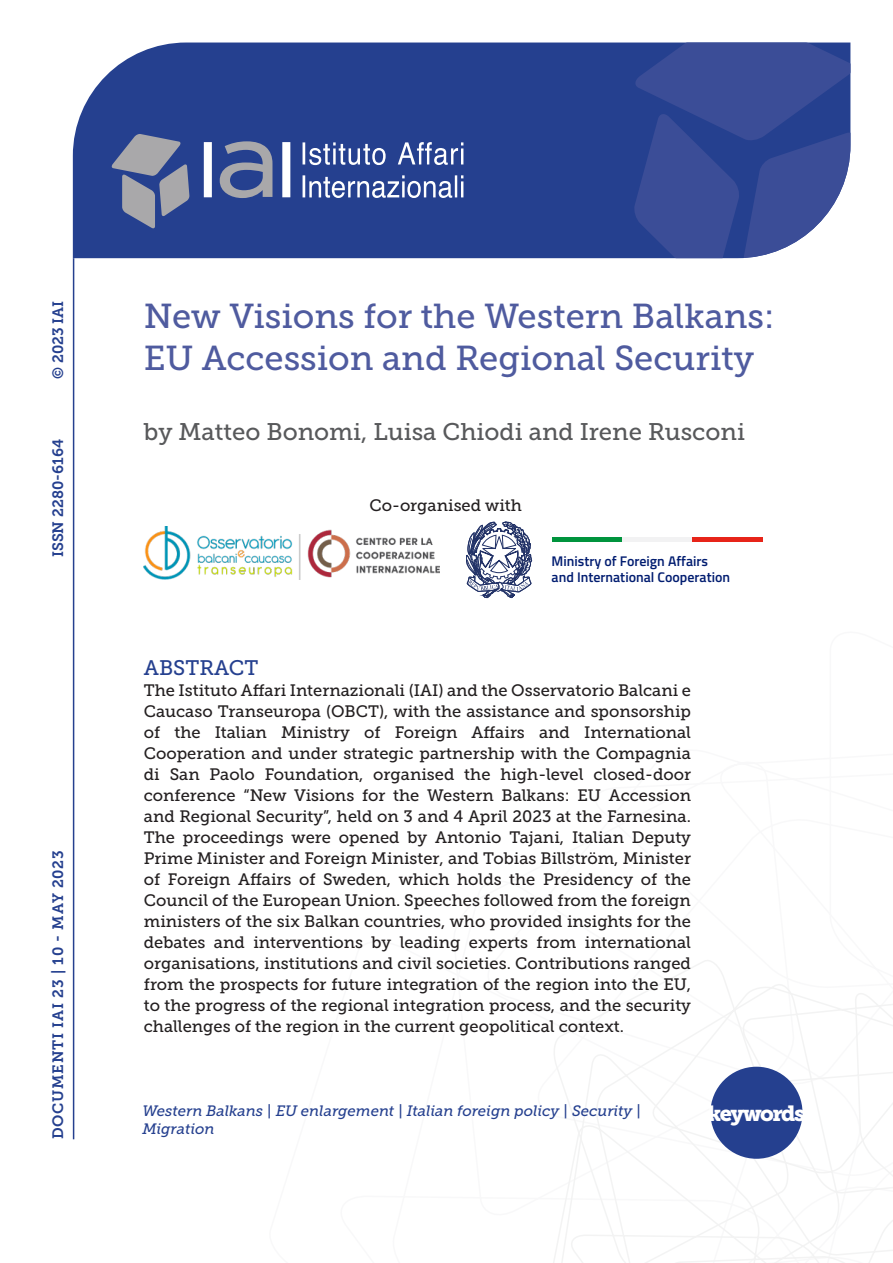
<style>
.page{position:relative;width:893px;height:1263px;background:#fff}
.page>*{position:absolute;margin:0;border:0;box-sizing:border-box;transform-origin:0 0}
.Titolo_Copertina{font:34.5px/41.4px "Museo Slab 500";color:#4f5b9f}
.Autori_copertina{font:24px "Museo Slab 500";color:#58595b}
.t1{font:21.75px "Museo Slab 900";letter-spacing:-.07em;color:#fff}
.t2{font:21px "Museo Slab 500";color:#25408f}
.Testo{font:16.5px/21px "Museo Slab 500";color:#231f20;text-align:justify}
.t3{font:italic 15px/18px "Museo Slab 500";color:#25408f}
.t4{font:15px "Museo Slab 700";letter-spacing:.05em;color:#25408f}
.t5{font:15px "Museo Slab 700";color:#25408f}
.t6{font:600 13.95px/16.8px "Titillium";color:#001c70}
</style>
<div class="page">
<svg style="left:553px;top:960px;width:340px;height:303px"></svg>
<hr style="left:73px;top:258px;width:1px;height:881px;background:#25408f">
<div style="left:73px;top:43px;width:560px;height:215px;background:#25408f"></div>
<svg style="left:633px;top:43px;width:217px;height:215px;background:#40539a"></svg>
<svg style="left:303px;top:142px;width:160px;height:56px;background:#5a6faa"></svg>
<svg style="left:111px;top:134px;width:79px;height:95px;background:#6b779d"></svg>
<svg style="left:204px;top:141px;width:86px;height:57px"></svg>
<div style="left:710px;top:1067px;width:92px;height:92px;background:#25408f;border-radius:50%"></div>
<img style="left:144px;top:526px;width:295px;height:53px">
<svg style="left:466px;top:522px;width:66px;height:76px"></svg>
<div style="left:553px;top:537px;width:70px;height:5px;background:#00943d"></div>
<div style="left:623px;top:537px;width:70px;height:5px;background:#f2f2f3"></div>
<div style="left:693px;top:537px;width:70px;height:5px;background:#e72419"></div>
<p class="t4" style="left:50px;top:379px;width:80px;rotate:-90deg">© 2023 IAI</p>
<p class="t5" style="left:50px;top:557px;width:120px;rotate:-90deg">ISSN 2280-6164</p>
<p class="t4" style="left:50px;top:1139px;width:291px;rotate:-90deg">DOCUMENTI IAI 23 | 10 - MAY 2023</p>
<p class="Titolo_Copertina" style="left:144px;top:296px;width:632px">New Visions for the Western Balkans:<br>EU Accession and Regional Security</p>
<p class="Autori_copertina" style="left:144px;top:418px;width:603px">by Matteo Bonomi, Luisa Chiodi and Irene Rusconi</p>
<p class="Testo" style="left:370px;top:494px;width:154px">Co-organised with</p>
<p class="t6" style="left:552px;top:552px;width:180px">Ministry of Foreign Affairs and International Cooperation</p>
<p class="t2" style="left:144px;top:656px;width:116px">ABSTRACT</p>
<p class="Testo" style="left:144px;top:680px;width:549px">The Istituto Affari Internazionali (IAI) and the Osservatorio Balcani e Caucaso Transeuropa (OBCT), with the assistance and sponsorship of the Italian Ministry of Foreign Affairs and International Cooperation and under strategic partnership with the Compagnia di San Paolo Foundation, organised the high-level closed-door conference “New Visions for the Western Balkans: EU Accession and Regional Security”, held on 3 and 4 April 2023 at the Farnesina.<br>The proceedings were opened by Antonio Tajani, Italian Deputy Prime Minister and Foreign Minister, and Tobias Billström, Minister of Foreign Affairs of Sweden, which holds the Presidency of the Council of the European Union. Speeches followed from the foreign ministers of the six Balkan countries, who provided insights for the debates and interventions by leading experts from international organisations, institutions and civil societies. Contributions ranged from the prospects for future integration of the region into the EU, to the progress of the regional integration process, and the security challenges of the region in the current geopolitical context.</p>
<p class="t3" style="left:142px;top:1102px;width:500px">Western Balkans | EU enlargement | Italian foreign policy | Security |<br>Migration</p>
<p class="t1" style="left:708px;top:1101px;width:99px">keywords</p>
</div>
